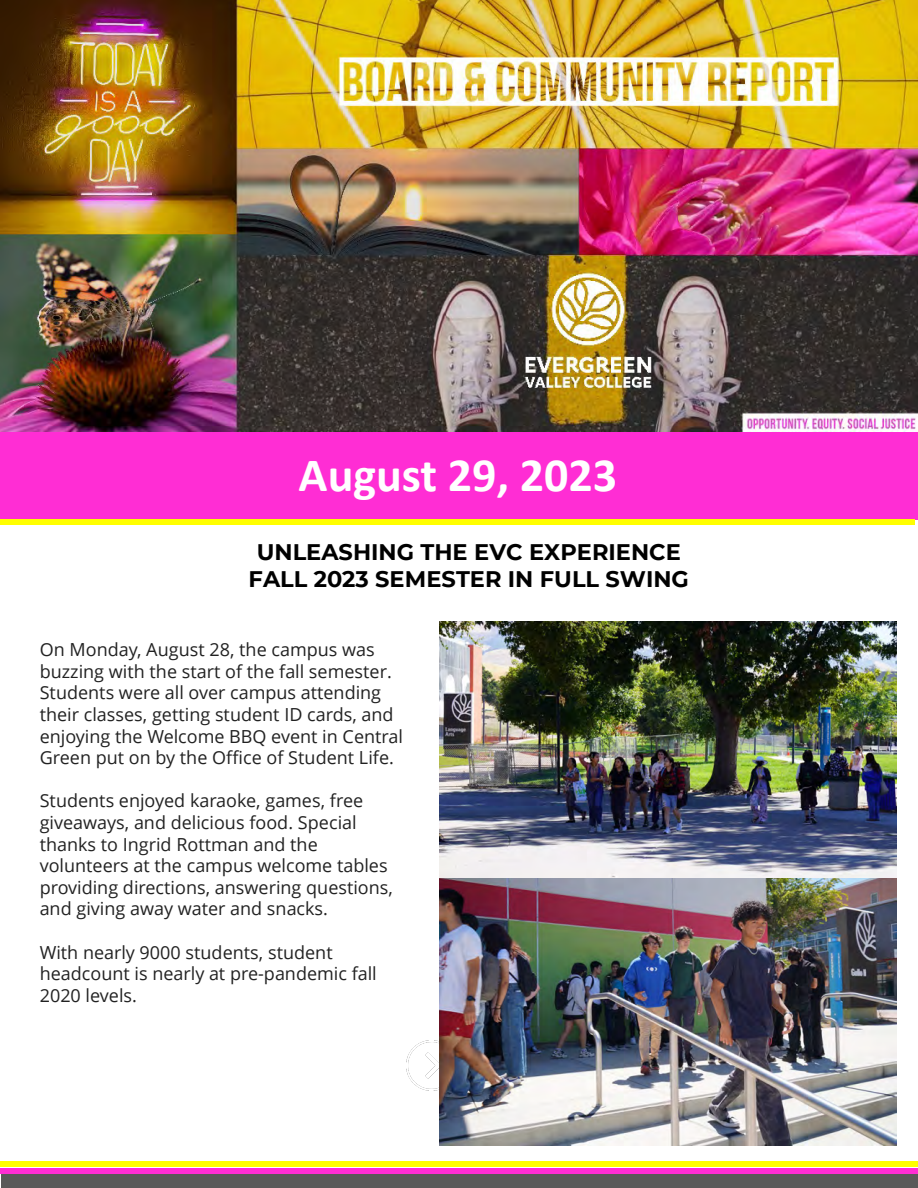
<style>
.page{position:relative;width:918px;height:1188px;background:#fff}
.page>*{position:absolute;margin:0;border:0;box-sizing:border-box;transform-origin:0 0}
.t1{font:700 48px "Calibri";color:#fff}
.t2{font:700 22.5px/27px "Montserrat";color:#000;text-align:center}
.t3{font:18px/21.6px "Open Sans";color:#222}
</style>
<div class="page">
<div style="left:0;top:430px;width:918px;height:89px;background:#ff2dd4"></div>
<div style="left:0;top:519px;width:915px;height:5px;background:#ff0"></div>
<img style="left:406px;top:1040px;width:34px;height:50px">
<div style="left:1px;top:1172px;width:917px;height:16px;background:#595959"></div>
<div style="left:1px;top:1168px;width:917px;height:6px;background:#ff2dd4"></div>
<img style="left:0;top:0;width:918px;height:431px">
<img style="left:440px;top:621px;width:456px;height:256px">
<img style="left:440px;top:879px;width:456px;height:267px">
<div style="left:0;top:1161px;width:918px;height:5px;background:#ff0"></div>
<h1 class="t1" style="left:299px;top:445px;width:320px">August 29, 2023</h1>
<p class="t2" style="left:249px;top:538px;width:442px">UNLEASHING THE EVC EXPERIENCE<br>FALL 2023 SEMESTER IN FULL SWING</p>
<p class="t3" style="left:40px;top:638px;width:365px">On Monday, August 28, the campus was buzzing with the start of the fall semester.<br>Students were all over campus attending their classes, getting student ID cards, and enjoying the Welcome BBQ event in Central Green put on by the Office of Student Life.</p>
<p class="t3" style="left:40px;top:789px;width:355px">Students enjoyed karaoke, games, free giveaways, and delicious food. Special thanks to Ingrid Rottman and the volunteers at the campus welcome tables providing directions, answering questions, and giving away water and snacks.</p>
<p class="t3" style="left:40px;top:941px;width:339px">With nearly 9000 students, student headcount is nearly at pre-pandemic fall<br>2020 levels.</p>
</div>
